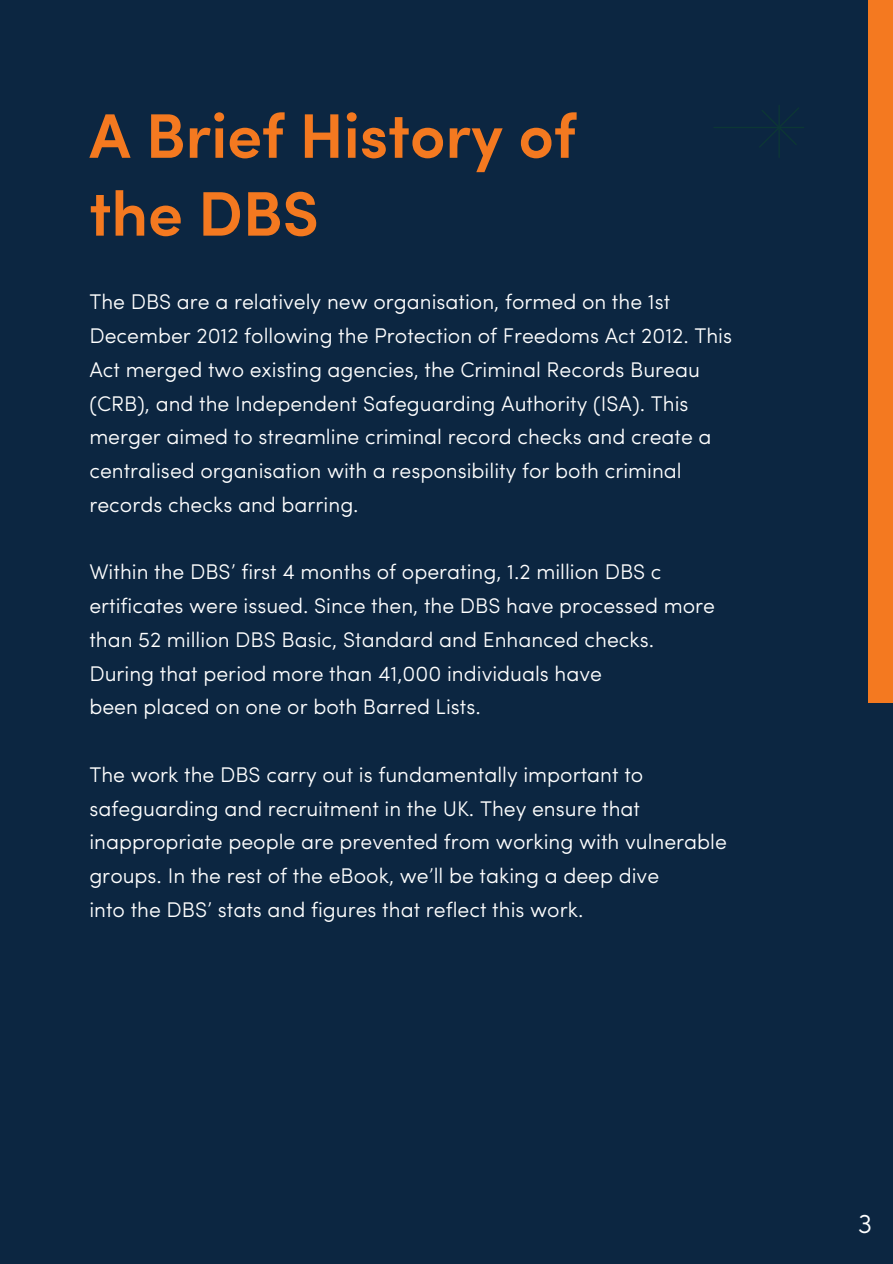
<style>
.page{position:relative;width:893px;height:1264px;background:#fff}
.page>*{position:absolute;margin:0;border:0;box-sizing:border-box;transform-origin:0 0}
.t1{font:600 63px/77.8px "Sofia Pro";letter-spacing:-.005em;color:#f47920}
.t2{font:300 27px "Sofia Pro";color:#fff}
.t3{font:300 21.3px/33.8px "Sofia Pro";color:#fff}
</style>
<div class="page">
<div style="left:0;top:0;width:892px;height:1263px;background:#0c2641"></div>
<div style="left:867px;top:0;width:25px;height:702px;background:#f47920"></div>
<svg style="left:714px;top:105px;width:90px;height:53px"></svg>
<h1 class="t1" style="left:89px;top:103px;width:488px">A Brief History of the DBS</h1>
<p class="t3" style="left:89px;top:287px;width:644px">The DBS are a relatively new organisation, formed on the 1st December 2012 following the Protection of Freedoms Act 2012. This Act merged two existing agencies, the Criminal Records Bureau (CRB), and the Independent Safeguarding Authority (ISA). This merger aimed to streamline criminal record checks and create a centralised organisation with a responsibility for both criminal records checks and barring.</p>
<p class="t3" style="left:89px;top:557px;width:627px">Within the DBS’ first 4 months of operating, 1.2 million DBS c ertificates were issued. Since then, the DBS have processed more than 52 million DBS Basic, Standard and Enhanced checks.<br>During that period more than 41,000 individuals have<br>been placed on one or both Barred Lists.</p>
<p class="t3" style="left:89px;top:759px;width:639px">The work the DBS carry out is fundamentally important to safeguarding and recruitment in the UK. They ensure that inappropriate people are prevented from working with vulnerable groups. In the rest of the eBook, we’ll be taking a deep dive<br>into the DBS’ stats and figures that reflect this work.</p>
<p class="t2" style="left:857px;top:1212px;width:16px">3</p>
</div>
